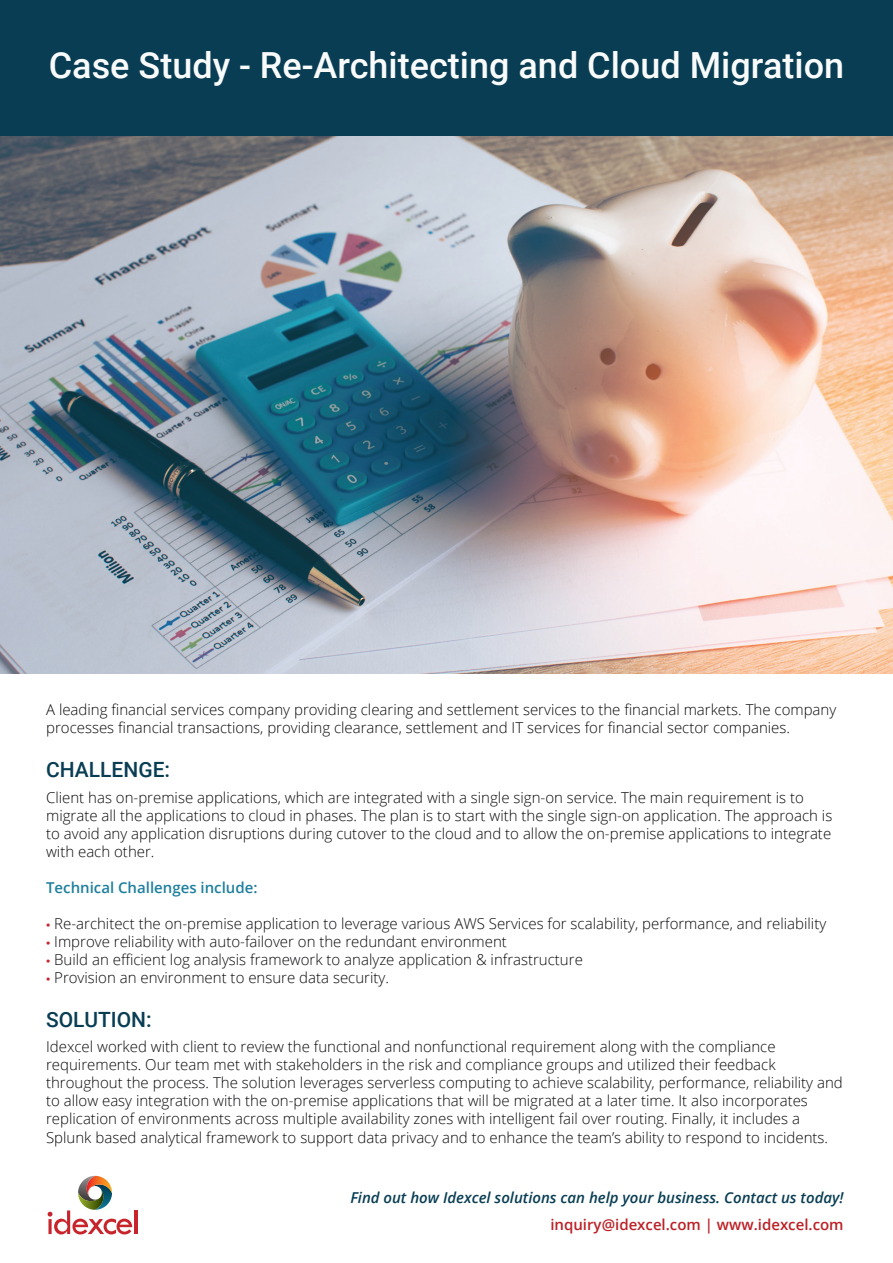
<style>
.page{position:relative;width:893px;height:1263px;background:#fff}
.page>*{position:absolute;margin:0;border:0;box-sizing:border-box;transform-origin:0 0}
.t1{font:500 36px "Roboto";color:#f9fafa}
.t2{font:500 21px "Roboto";color:#083d53}
.t3{font:300 15px/18px "Open Sans";color:#0a090c}
.t4{font:italic 600 15px "Open Sans";color:#083d53}
.t5{font:600 15px "Open Sans";color:#bb2026}
.t6{font:600 15px "Open Sans";color:#1d7f9e}
.s1{font-family:"Myriad Pro";font-weight:400;color:#c8242d}
</style>
<div class="page">
<img style="left:0;top:135px;width:893px;height:538px">
<svg style="left:48px;top:1176px;width:84px;height:58px"></svg>
<hr style="left:134px;top:1210px;width:4px;height:24px;background:#c8242b">
<div style="left:0;top:0;width:893px;height:135px;background:#083d53"></div>
<h1 class="t1" style="left:49px;top:40px;width:797px">Case Study - Re-Architecting and Cloud Migration</h1>
<p class="t3" style="left:46px;top:700px;width:792px">A leading financial services company providing clearing and settlement services to the financial markets. The company processes financial transactions, providing clearance, settlement and IT services for financial sector companies.</p>
<h2 class="t2" style="left:46px;top:755px;width:126px">CHALLENGE:</h2>
<p class="t3" style="left:46px;top:788px;width:788px">Client has on-premise applications, which are integrated with a single sign-on service. The main requirement is to migrate all the applications to cloud in phases. The plan is to start with the single sign-on application. The approach is to avoid any application disruptions during cutover to the cloud and to allow the on-premise applications to integrate with each other.</p>
<p class="t6" style="left:46px;top:877px;width:213px">Technical Challenges include:</p>
<p class="t3" style="left:46px;top:914px;width:782px"><span class="s1">•</span> Re-architect the on-premise application to leverage various AWS Services for scalability, performance, and reliability</p>
<p class="t3" style="left:46px;top:932px;width:462px"><span class="s1">•</span> Improve reliability with auto-failover on the redundant environment</p>
<p class="t3" style="left:46px;top:950px;width:538px"><span class="s1">•</span> Build an efficient log analysis framework to analyze application &amp; infrastructure</p>
<p class="t3" style="left:46px;top:968px;width:344px"><span class="s1">•</span> Provision an environment to ensure data security.</p>
<h2 class="t2" style="left:46px;top:1005px;width:107px">SOLUTION:</h2>
<p class="t3" style="left:46px;top:1038px;width:798px">Idexcel worked with client to review the functional and nonfunctional requirement along with the compliance requirements. Our team met with stakeholders in the risk and compliance groups and utilized their feedback throughout the process. The solution leverages serverless computing to achieve scalability, performance, reliability and to allow easy integration with the on-premise applications that will be migrated at a later time. It also incorporates replication of environments across multiple availability zones with intelligent fail over routing. Finally, it includes a Splunk based analytical framework to support data privacy and to enhance the team’s ability to respond to incidents.</p>
<p class="t4" style="left:350px;top:1187px;width:495px">Find out how Idexcel solutions can help your business. Contact us today!</p>
<p class="t5" style="left:550px;top:1214px;width:295px">inquiry@idexcel.com | www.idexcel.com</p>
</div>
